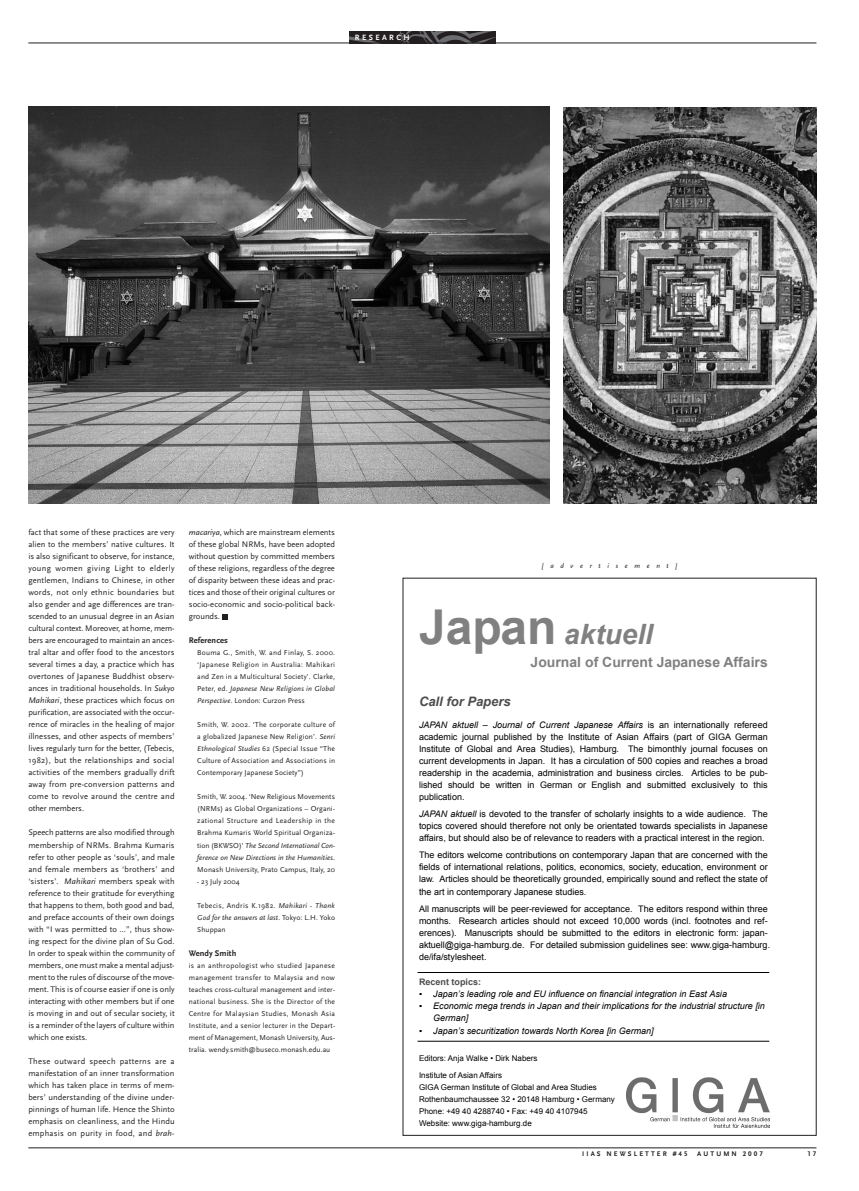
<style>
.page{position:relative;width:859px;height:1191px;background:#fff}
.page>*{position:absolute;margin:0;border:0;box-sizing:border-box;transform-origin:0 0}
.t1{font:italic 700 28px "Arial";color:#808080}
.t2{font:700 14px "Arial";color:#808080}
.t3{font:italic 700 13px "Arial";color:#4d4d4d}
.t4{font:9px/12.1px "Arial";color:#000;text-align:justify}
.t5{font:italic 9px/12.1px "Arial";color:#000}
.t6{font:700 9px "Arial";color:#4d4d4d}
.t7{font:8.5px/12px "Scala Sans";letter-spacing:.01em;color:#231f20;text-align:justify}
.t8{font:700 8.5px "Scala Sans";letter-spacing:.01em;color:#231f20}
.t9{font:8px/12.1px "Arial";color:#000}
.t10{font:700 8px "Scala Sans";letter-spacing:.3em;color:#fff}
.t11{font:7.5px/12px "Scala Sans";letter-spacing:.015em;color:#231f20;text-align:justify}
.t12{font:700 7px "Scala Sans";letter-spacing:.3em;color:#231f20}
.t13{font:italic 7px "Scala Sans";letter-spacing:.95em;color:#231f20}
.t14{font:700 7px "Scala Sans Figures";color:#231f20}
.s1{font-style:italic}
.s2{font-style:normal;font-size:48px}
.s3{font-family:"Scala Sans Figures"}
</style>
<div class="page">
<hr style="left:28px;top:1147px;width:788px;height:1px;background:#231f20">
<img style="left:349px;top:31px;width:146px;height:12px">
<hr style="left:28px;top:43px;width:788px;height:1px;background:#231f20">
<svg style="left:222px;top:614px;width:6px;height:5px"></svg>
<img style="left:563px;top:107px;width:253px;height:397px">
<img style="left:28px;top:107px;width:521px;height:397px">
<hr style="left:417px;top:972px;width:352px;height:1px;background:#000">
<hr style="left:417px;top:1041px;width:352px;height:1px;background:#000">
<img style="left:626px;top:1077px;width:143px;height:50px">
<p class="t10" style="left:355px;top:33px;width:56px">RESEARCH</p>
<p class="t7" style="left:28px;top:527px;width:148px">fact that some of these practices are very alien to the members’ native cultures. It is also significant to observe, for instance, young women giving Light to elderly gentlemen, Indians to Chinese, in other words, not only ethnic boundaries but also gender and age differences are tran&shy;scended to an unusual degree in an Asian cultural context. Moreover, at home, mem&shy;bers are encouraged to maintain an ances&shy;tral altar and offer food to the ancestors several times a day, a practice which has overtones of Japanese Buddhist observ&shy;ances in traditional households. In <span class="s1">Sukyo Mahikari</span>, these practices which focus on purification, are associated with the occur&shy;rence of miracles in the healing of major illnesses, and other aspects of members’ lives regularly turn for the better, (Tebecis, 1982), but the relationships and social activities of the members gradually drift away from pre-conversion patterns and come to revolve around the centre and other members.</p>
<p class="t7" style="left:28px;top:827px;width:148px">Speech patterns are also modified through membership of NRMs. Brahma Kumaris refer to other people as ‘souls’, and male and female members as ‘brothers’ and ‘sisters’. <span class="s1">Mahikari</span> members speak with reference to their gratitude for everything that happens to them, both good and bad, and preface accounts of their own doings with “I was permitted to …”, thus show&shy;ing respect for the divine plan of Su God.<br>In order to speak within the community of members, one must make a mental adjust&shy;ment to the rules of discourse of the move&shy;ment. This is of course easier if one is only interacting with other members but if one is moving in and out of secular society, it is a reminder of the layers of culture within which one exists.</p>
<p class="t7" style="left:28px;top:1055px;width:148px">These outward speech patterns are a manifestation of an inner transformation which has taken place in terms of mem&shy;bers’ understanding of the divine under&shy;pinnings of human life. Hence the Shinto emphasis on cleanliness, and the Hindu emphasis on purity in food, and <span class="s1">brah-</span></p>
<p class="t7" style="left:189px;top:527px;width:148px"><span class="s1">macariya</span>, which are mainstream elements of these global NRMs, have been adopted without question by committed members of these religions, regardless of the degree of disparity between these ideas and prac&shy;tices and those of their original cultures or socio-economic and socio-political back&shy;grounds.</p>
<p class="t8" style="left:189px;top:636px;width:41px">References</p>
<p class="t11" style="left:197px;top:647px;width:139px">Bouma G., Smith, W. and Finlay, S. 2000. ‘Japanese Religion in Australia: Mahikari and Zen in a Multicultural Society’. Clarke, Peter, ed. <span class="s1">Japanese New Religions in Global Perspective</span>. London: Curzon Press</p>
<p class="t11" style="left:197px;top:719px;width:139px">Smith, W. 2002. ‘The corporate culture of a globalized Japanese New Religion’. <span class="s1">Senri Ethnological Studies</span> 62 (Special Issue “The Culture of Association and Associations in Contemporary Japanese Society”)</p>
<p class="t11" style="left:197px;top:791px;width:139px">Smith, W. 2004. ‘New Religious Movements (NRMs) as Global Organizations – Organi&shy;zational Structure and Leadership in the Brahma Kumaris World Spiritual Organiza&shy;tion (BKWSO)’ <span class="s1">The Second International Con&shy;ference on New Directions in the Humanities</span>.<br>Monash University, Prato Campus, Italy, 20</p>
<p class="t11" style="left:197px;top:875px;width:44px">- 23 July 2004</p>
<p class="t11" style="left:197px;top:899px;width:139px">Tebecis, Andris K.1982. <span class="s1">Mahikari - Thank God for the answers at last</span>. Tokyo: L.H. Yoko Shuppan</p>
<p class="t8" style="left:189px;top:948px;width:49px">Wendy Smith</p>
<p class="t11" style="left:189px;top:959px;width:148px">is an anthropologist who studied Japanese management transfer to Malaysia and now teaches cross-cultural management and inter&shy;national business. She is the Director of the Centre for Malaysian Studies, Monash Asia Institute, and a senior lecturer in the Depart&shy;ment of Management, Monash University, Aus&shy;tralia. wendy.smith@buseco.monash.edu.au</p>
<p class="t13" style="left:542px;top:562px;width:137px">[advertisement]</p>
<h1 class="t1" style="left:419px;top:615px;width:235px"><span class="s2">Japan</span> aktuell</h1>
<h2 class="t2" style="left:531px;top:652px;width:239px">Journal of Current Japanese Affairs</h2>
<h3 class="t3" style="left:419px;top:692px;width:93px">Call for Papers</h3>
<p class="t4" style="left:419px;top:718px;width:350px"><span class="s1">JAPAN aktuell – Journal of Current Japanese Affairs</span> is an internationally refereed academic journal published by the Institute of Asian Affairs (part of GIGA German Institute of Global and Area Studies), Hamburg. The bimonthly journal focuses on current developments in Japan. It has a circulation of 500 copies and reaches a broad readership in the academia, administration and business circles. Articles to be pub&shy;lished should be written in German or English and submitted exclusively to this publication.</p>
<p class="t4" style="left:419px;top:808px;width:350px"><span class="s1">JAPAN aktuell</span> is devoted to the transfer of scholarly insights to a wide audience. The topics covered should therefore not only be orientated towards specialists in Japanese affairs, but should also be of relevance to readers with a practical interest in the region.</p>
<p class="t4" style="left:419px;top:849px;width:350px">The editors welcome contributions on contemporary Japan that are concerned with the fields of international relations, politics, economics, society, education, environment or law. Articles should be theoretically grounded, empirically sound and reflect the state of the art in contemporary Japanese studies.</p>
<p class="t4" style="left:419px;top:902px;width:353px;text-align:left">All manuscripts will be peer-reviewed for acceptance. The editors respond within three months. Research articles should not exceed 10,000 words (incl. footnotes and ref&shy;erences). Manuscripts should be submitted to the editors in electronic form: japan&shy;aktuell@giga-hamburg.de. For detailed submission guidelines see: www.giga-hamburg. de/ifa/stylesheet.</p>
<p class="t6" style="left:419px;top:976px;width:63px">Recent topics:</p>
<p class="t5" style="left:433px;top:988px;width:333px">Japan’s leading role and EU influence on financial integration in East Asia Economic mega trends in Japan and their implications for the industrial structure [in German]<br>Japan’s securitization towards North Korea [in German]</p>
<p class="t9" style="left:419px;top:1050px;width:120px;line-height:17px">Editors: Anja Walke • Dirk Nabers<br>Institute of Asian Affairs</p>
<p class="t9" style="left:419px;top:1081px;width:197px">GIGA German Institute of Global and Area Studies Rothenbaumchaussee 32 • 20148 Hamburg • Germany Phone: +49 40 4288740 • Fax: +49 40 4107945<br>Website: www.giga-hamburg.de</p>
<p class="t12" style="left:582px;top:1150px;width:107px">IIAS NEWSLETTER #<span class="s3">45</span></p>
<p class="t12" style="left:697px;top:1150px;width:67px">AUTUMN <span class="s3">2007</span></p>
<p class="t14" style="left:807px;top:1151px;width:11px">1 7</p>
</div>
